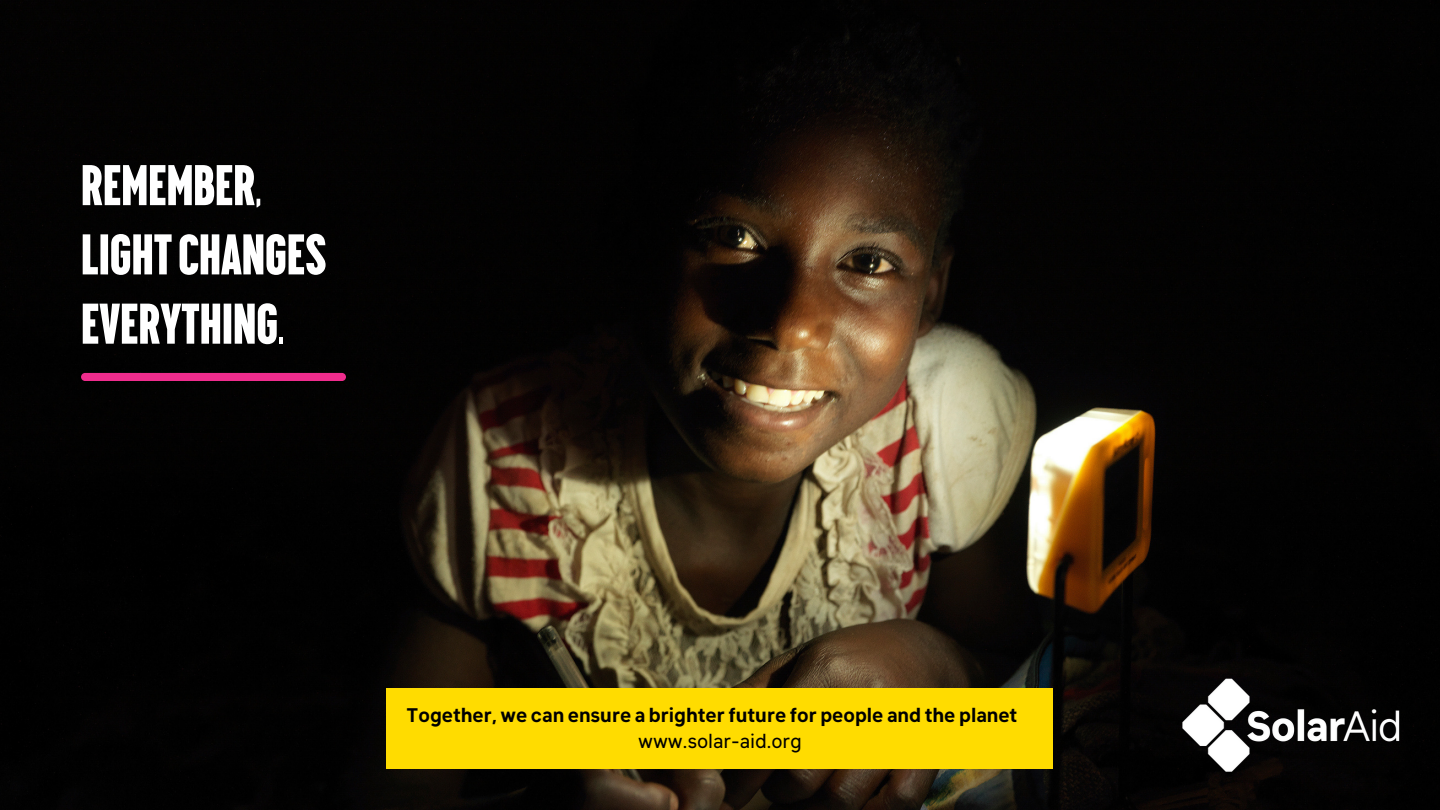
<style>
.page{position:relative;width:1440px;height:810px;background:#fff}
.page>*{position:absolute;margin:0;border:0;box-sizing:border-box;transform-origin:0 0}
.t1{font:900 56.4px/69.3px "Graph FF Condensed";color:#fff}
.t2{font:700 19.4px "Klima";color:#000}
.t3{font:19.4px "Klima";color:#000}
</style>
<div class="page">
<img style="left:0;top:0;width:1440px;height:810px">
<div style="left:387px;top:689px;width:666px;height:80px;background:#ffdc00"></div>
<div style="left:81px;top:373px;width:265px;height:8px;background:#ef2c8d;border-radius:4px"></div>
<img style="left:1141px;top:638px;width:299px;height:172px">
<h1 class="t1" style="left:81px;top:151px;width:247px">REMEMBER,<br>LIGHTCHANGES<br>EVERYTHING.</h1>
<p class="t2" style="left:407px;top:704px;width:612px">Together, we can ensure a brighter future for people and the planet</p>
<p class="t3" style="left:638px;top:730px;width:165px">www.solar-aid.org</p>
</div>
